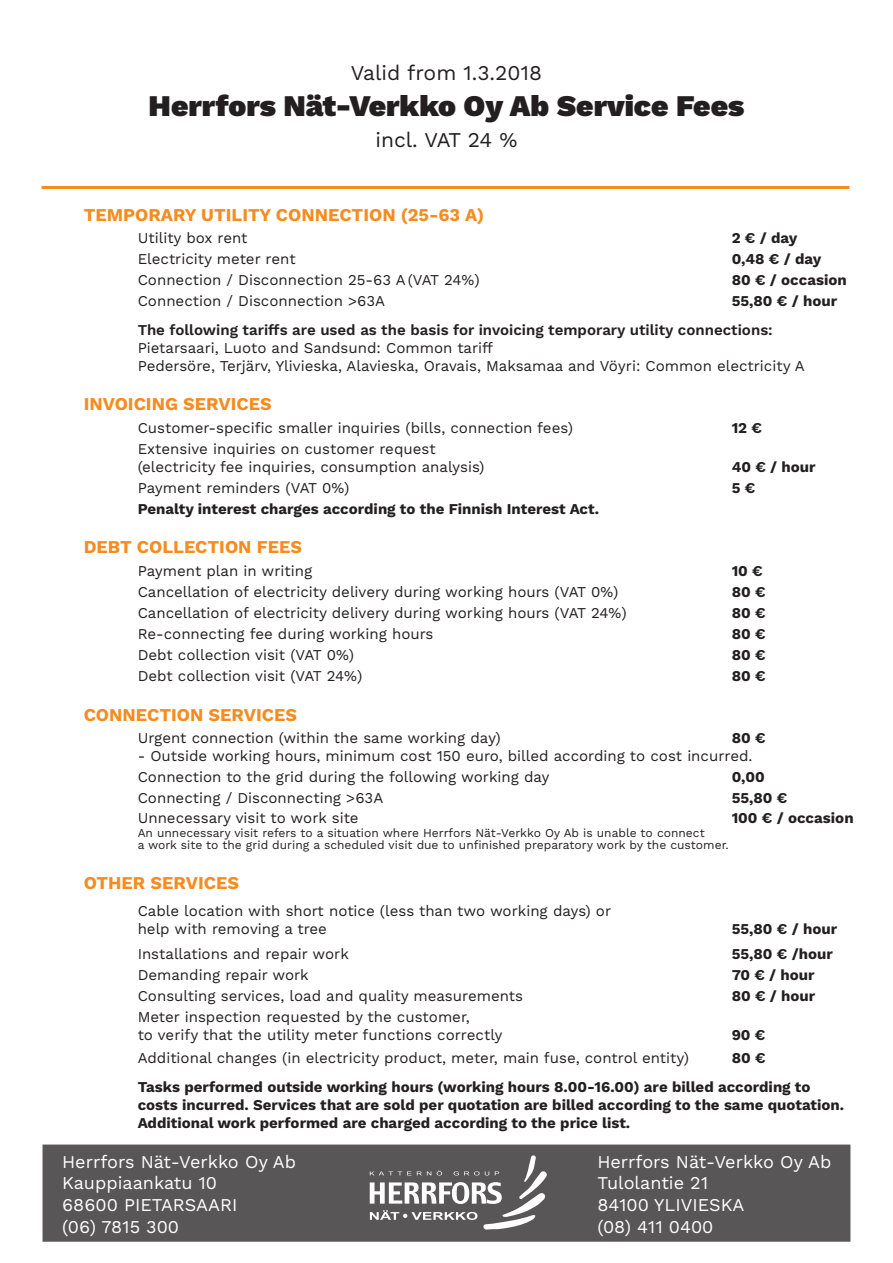
<style>
.page{position:relative;width:893px;height:1263px;background:#fff}
.page>*{position:absolute;margin:0;border:0;box-sizing:border-box;transform-origin:0 0}
.t1{font:900 30px "Work Sans";color:#231f20}
.t2{font:21px "Work Sans";color:#231f20}
.t3{font:18px/21.6px "Work Sans";color:#fff}
.t4{font:700 18px "Work Sans";color:#f68b1f}
.t5{font:15px/18px "Work Sans";color:#231f20}
.t6{font:700 15px "Work Sans";color:#231f20}
.t7{font:600 15px "Work Sans";color:#231f20}
.t8{font:12px "Work Sans";color:#231f20}
</style>
<div class="page">
<div style="left:43px;top:1144px;width:807px;height:98px;background:#585657;border:2px solid #585657"></div>
<svg style="left:370px;top:1155px;width:177px;height:75px"></svg>
<hr style="left:42px;top:186px;width:807px;height:3px;background:#f68b1f">
<p class="t2" style="left:351px;top:60px;width:193px">Valid from 1.3.2018</p>
<p class="t1" style="left:149px;top:88px;width:597px">Herrfors Nät-Verkko Oy Ab Service Fees</p>
<p class="t2" style="left:375px;top:127px;width:144px">incl. VAT 24 %</p>
<p class="t4" style="left:84px;top:204px;width:402px">TEMPORARY UTILITY CONNECTION (25-63 A)</p>
<p class="t5" style="left:138px;top:230px;width:111px">Utility box rent</p>
<p class="t6" style="left:732px;top:229px;width:67px">2 € / day</p>
<p class="t5" style="left:138px;top:251px;width:159px">Electricity meter rent</p>
<p class="t6" style="left:732px;top:250px;width:91px">0,48 € / day</p>
<p class="t5" style="left:138px;top:272px;width:343px">Connection / Disconnection 25-63 A(VAT 24%)</p>
<p class="t6" style="left:732px;top:271px;width:117px">80 € / occasion</p>
<p class="t5" style="left:138px;top:293px;width:249px">Connection / Disconnection &gt;63A</p>
<p class="t6" style="left:732px;top:292px;width:107px">55,80 € / hour</p>
<p class="t7" style="left:138px;top:321px;width:637px">The following tariffs are used as the basis for invoicing temporary utility connections:</p>
<p class="t5" style="left:138px;top:339px;width:357px">Pietarsaari, Luoto and Sandsund: Common tariff</p>
<p class="t5" style="left:138px;top:357px;width:669px">Pedersöre, Terjärv, Ylivieska, Alavieska, Oravais, Maksamaa and Vöyri: Common electricity A</p>
<p class="t4" style="left:84px;top:394px;width:189px">INVOICING SERVICES</p>
<p class="t5" style="left:138px;top:419px;width:437px">Customer-specific smaller inquiries (bills, connection fees)</p>
<p class="t6" style="left:732px;top:419px;width:32px">12 €</p>
<p class="t5" style="left:138px;top:440px;width:299px">Extensive inquiries on customer request</p>
<p class="t5" style="left:138px;top:458px;width:348px">(electricity fee inquiries, consumption analysis)</p>
<p class="t6" style="left:732px;top:458px;width:85px">40 € / hour</p>
<p class="t5" style="left:138px;top:479px;width:213px">Payment reminders (VAT 0%)</p>
<p class="t6" style="left:732px;top:479px;width:25px">5 €</p>
<p class="t6" style="left:138px;top:500px;width:463px">Penalty interest charges according to the Finnish Interest Act.</p>
<p class="t4" style="left:84px;top:537px;width:220px">DEBT COLLECTION FEES</p>
<p class="t5" style="left:138px;top:562px;width:176px">Payment plan in writing</p>
<p class="t6" style="left:732px;top:562px;width:33px">10 €</p>
<p class="t5" style="left:138px;top:583px;width:482px">Cancellation of electricity delivery during working hours (VAT 0%)</p>
<p class="t6" style="left:732px;top:583px;width:35px">80 €</p>
<p class="t5" style="left:138px;top:604px;width:490px">Cancellation of electricity delivery during working hours (VAT 24%)</p>
<p class="t6" style="left:732px;top:604px;width:35px">80 €</p>
<p class="t5" style="left:138px;top:625px;width:297px">Re-connecting fee during working hours</p>
<p class="t6" style="left:732px;top:625px;width:35px">80 €</p>
<p class="t5" style="left:138px;top:646px;width:218px">Debt collection visit (VAT 0%)</p>
<p class="t6" style="left:732px;top:646px;width:35px">80 €</p>
<p class="t5" style="left:138px;top:667px;width:226px">Debt collection visit (VAT 24%)</p>
<p class="t6" style="left:732px;top:667px;width:35px">80 €</p>
<p class="t4" style="left:84px;top:704px;width:215px">CONNECTION SERVICES</p>
<p class="t5" style="left:138px;top:730px;width:364px">Urgent connection (within the same working day)</p>
<p class="t6" style="left:732px;top:729px;width:35px">80 €</p>
<p class="t5" style="left:138px;top:748px;width:616px">- Outside working hours, minimum cost 150 euro, billed according to cost incurred.</p>
<p class="t5" style="left:138px;top:769px;width:413px">Connection to the grid during the following working day</p>
<p class="t6" style="left:732px;top:768px;width:35px">0,00</p>
<p class="t5" style="left:138px;top:790px;width:247px">Connecting / Disconnecting &gt;63A</p>
<p class="t6" style="left:732px;top:789px;width:57px">55,80 €</p>
<p class="t5" style="left:138px;top:809px;width:222px">Unnecessary visit to work site</p>
<p class="t6" style="left:732px;top:809px;width:123px">100 € / occasion</p>
<p class="t8" style="left:138px;top:826px;width:568px">An unnecessary visit refers to a situation where Herrfors Nät-Verkko Oy Ab is unable to connect</p>
<p class="t8" style="left:138px;top:838px;width:593px">a work site to the grid during a scheduled visit due to unfinished preparatory work by the customer.</p>
<p class="t4" style="left:84px;top:872px;width:157px">OTHER SERVICES</p>
<p class="t5" style="left:138px;top:902px;width:475px">Cable location with short notice (less than two working days) or help with removing a tree</p>
<p class="t6" style="left:732px;top:920px;width:107px">55,80 € / hour</p>
<p class="t5" style="left:138px;top:945px;width:213px">Installations and repair work</p>
<p class="t6" style="left:732px;top:945px;width:103px">55,80 € /hour</p>
<p class="t5" style="left:138px;top:966px;width:173px">Demanding repair work</p>
<p class="t6" style="left:732px;top:966px;width:84px">70 € / hour</p>
<p class="t5" style="left:138px;top:987px;width:387px">Consulting services, load and quality measurements</p>
<p class="t6" style="left:732px;top:987px;width:85px">80 € / hour</p>
<p class="t5" style="left:138px;top:1008px;width:334px">Meter inspection requested by the customer,</p>
<p class="t5" style="left:138px;top:1026px;width:366px">to verify that the utility meter functions correctly</p>
<p class="t6" style="left:732px;top:1026px;width:35px">90 €</p>
<p class="t5" style="left:138px;top:1050px;width:553px">Additional changes (in electricity product, meter, main fuse, control entity)</p>
<p class="t6" style="left:732px;top:1049px;width:35px">80 €</p>
<p class="t6" style="left:138px;top:1078px;width:674px">Tasks performed outside working hours (working hours 8.00-16.00) are billed according to</p>
<p class="t6" style="left:138px;top:1096px;width:708px">costs incurred. Services that are sold per quotation are billed according to the same quotation.</p>
<p class="t6" style="left:138px;top:1114px;width:494px">Additional work performed are charged according to the price list.</p>
<p class="t3" style="left:62px;top:1152px;width:236px">Herrfors Nät-Verkko Oy Ab<br>Kauppiaankatu 10<br>68600 PIETARSAARI<br>(06) 7815 300</p>
<p class="t3" style="left:597px;top:1152px;width:236px">Herrfors Nät-Verkko Oy Ab<br>Tulolantie 21<br>84100 YLIVIESKA<br>(08) 411 0400</p>
</div>
